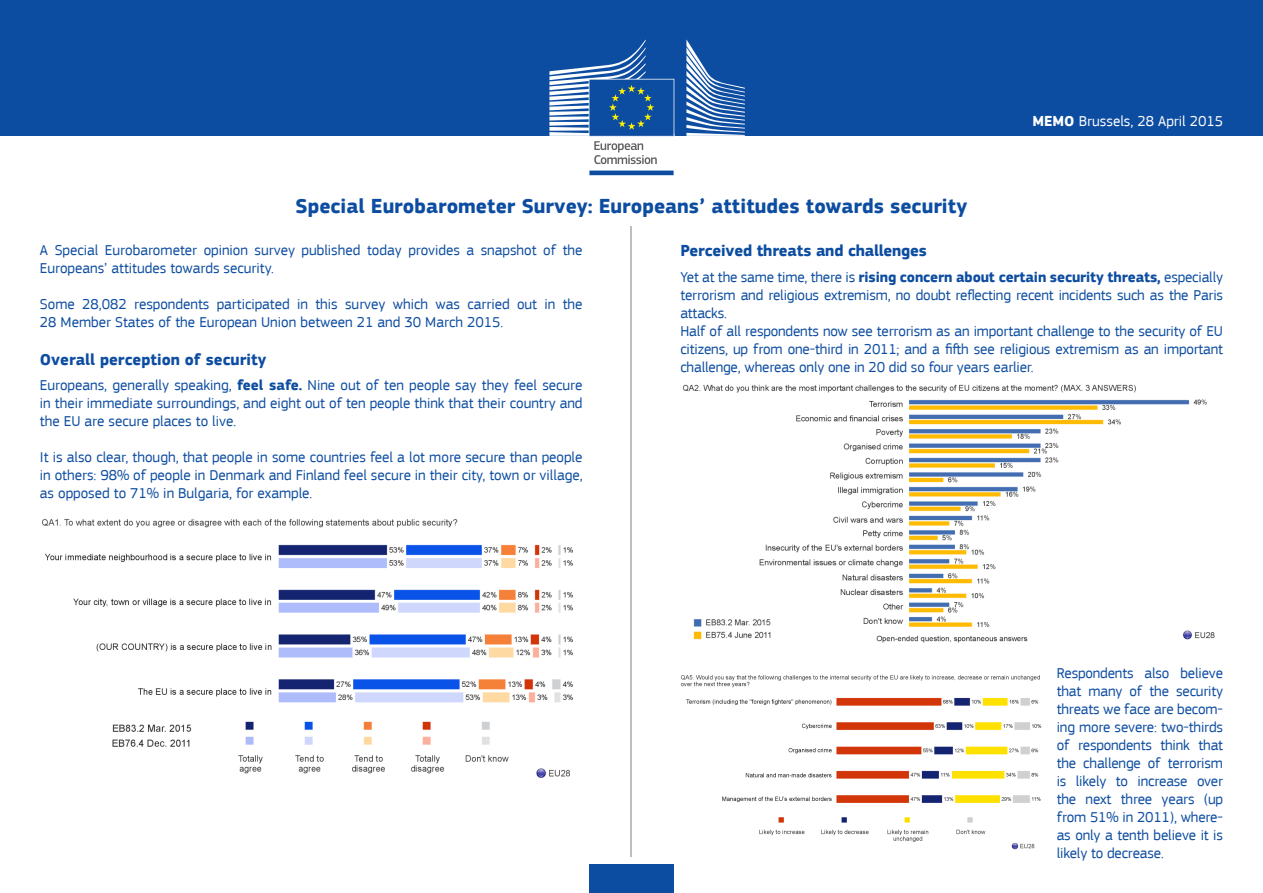
<style>
.page{position:relative;width:1263px;height:893px;background:#fff}
.page>*{position:absolute;margin:0;border:0;box-sizing:border-box;transform-origin:0 0}
.t1{font:700 21px "EC Square Sans Pro";color:#0d4da1}
.t2{font:700 16.5px "EC Square Sans Pro";letter-spacing:-.01em;color:#0d4da1}
.t3{font:15px/18px "EC Square Sans Pro";color:#0d4da1;text-align:justify}
.t4{font:15px "EC Square Sans Pro";color:#fff}
.s1{font-weight:700}
</style>
<div class="page">
<div style="left:0;top:0;width:1263px;height:136px;background:#0d4da1"></div>
<div style="left:589px;top:865px;width:85px;height:28px;background:#0d4da1"></div>
<hr style="left:631px;top:226px;width:1px;height:630px;background:#bcbdc0">
<svg style="left:686px;top:39px;width:59px;height:97px"></svg>
<svg style="left:549px;top:39px;width:125px;height:137px"></svg>
<img style="left:683px;top:384px;width:532px;height:259px">
<img style="left:42px;top:519px;width:531px;height:259px">
<img style="left:681px;top:675px;width:361px;height:174px">
<p class="t1" style="left:296px;top:194px;width:673px">Special Eurobarometer Survey: Europeans’ attitudes towards security</p>
<p class="t4" style="left:1032px;top:112px;width:192px"><span class="s1">MEMO</span> Brussels, 28 April 2015</p>
<p class="t3" style="left:40px;top:241px;width:544px">A Special Eurobarometer opinion survey published today provides a snapshot of the<br>Europeans’ attitudes towards security.</p>
<p class="t3" style="left:40px;top:295px;width:544px">Some 28,082 respondents participated in this survey which was carried out in the<br>28 Member States of the European Union between 21 and 30 March 2015.</p>
<p class="t2" style="left:40px;top:350px;width:228px">Overall perception of security</p>
<p class="t3" style="left:40px;top:377px;width:544px">Europeans, generally speaking, <span class="s1">feel safe.</span> Nine out of ten people say they feel secure in their immediate surroundings, and eight out of ten people think that their country and the EU are secure places to live.</p>
<p class="t3" style="left:40px;top:449px;width:544px">It is also clear, though, that people in some countries feel a lot more secure than people in others: 98% of people in Denmark and Finland feel secure in their city, town or village, as opposed to 71% in Bulgaria, for example.</p>
<p class="t2" style="left:680px;top:241px;width:248px">Perceived threats and challenges</p>
<p class="t3" style="left:680px;top:268px;width:544px">Yet at the same time, there is <span class="s1">rising concern about certain security threats,</span> especially terrorism and religious extremism, no doubt reflecting recent incidents such as the Paris attacks.</p>
<p class="t3" style="left:680px;top:322px;width:544px">Half of all respondents now see terrorism as an important challenge to the security of EU citizens, up from one-third in 2011; and a fifth see religious extremism as an important challenge, whereas only one in 20 did so four years earlier.</p>
<p class="t3" style="left:1057px;top:664px;width:168px">Respondents also believe that many of the security threats we face are becom&shy;ing more severe: two-thirds of respondents think that the challenge of terrorism is likely to increase over the next three years (up from 51% in 2011), where&shy;as only a tenth believe it is likely to decrease.</p>
</div>
